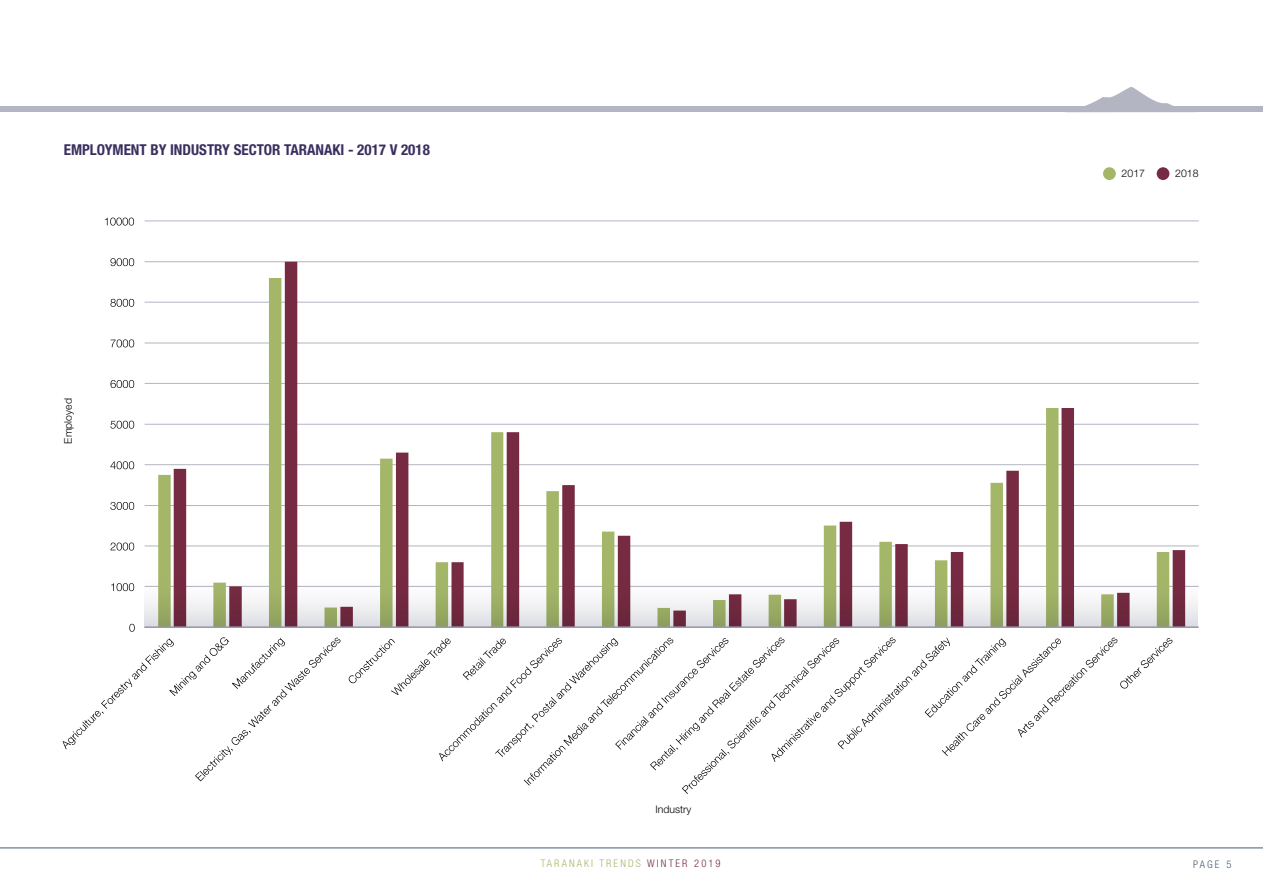
<style>
.page{position:relative;width:1263px;height:893px;background:#fff}
.page>*{position:absolute;margin:0;border:0;box-sizing:border-box;transform-origin:0 0}
.t1{font:700 condensed 15px "Helvetica Neue LT Pro";color:#3c2f60}
.t2{font:300 condensed 10.5px "Helvetica Neue LT Pro";letter-spacing:.2em;color:#a4b769}
.t3{font:300 10.5px "Helvetica Neue LT Pro";color:#000}
.t4{font:300 condensed 10.5px "Helvetica Neue";color:#475c75}
.s1{color:#772b42}
</style>
<div class="page">
<hr style="left:0;top:847px;width:1263px;height:1px;background:#475c75">
<div style="left:0;top:106px;width:1263px;height:6px;background:#b3b5c2"></div>
<svg style="left:1085px;top:87px;width:88px;height:19px"></svg>
<hr style="left:145px;top:220px;width:1054px;height:1px;background:#b3b5c2">
<hr style="left:145px;top:261px;width:1054px;height:1px;background:#b3b5c2">
<hr style="left:145px;top:302px;width:1054px;height:1px;background:#b3b5c2">
<hr style="left:145px;top:343px;width:1054px;height:1px;background:#b3b5c2">
<hr style="left:145px;top:383px;width:1054px;height:1px;background:#b3b5c2">
<hr style="left:145px;top:424px;width:1054px;height:1px;background:#b3b5c2">
<hr style="left:145px;top:464px;width:1054px;height:1px;background:#b3b5c2">
<hr style="left:145px;top:505px;width:1054px;height:1px;background:#b3b5c2">
<hr style="left:145px;top:546px;width:1054px;height:1px;background:#b3b5c2">
<hr style="left:145px;top:586px;width:1054px;height:1px;background:#b3b5c2">
<svg style="left:174px;top:262px;width:1011px;height:308px"></svg>
<svg style="left:111px;top:583px;width:23px;height:8px"></svg>
<svg style="left:110px;top:543px;width:24px;height:7px"></svg>
<svg style="left:110px;top:502px;width:24px;height:8px"></svg>
<svg style="left:110px;top:461px;width:24px;height:8px"></svg>
<svg style="left:110px;top:421px;width:24px;height:8px"></svg>
<svg style="left:111px;top:380px;width:23px;height:8px"></svg>
<svg style="left:111px;top:339px;width:23px;height:8px"></svg>
<svg style="left:110px;top:299px;width:24px;height:8px"></svg>
<svg style="left:110px;top:258px;width:24px;height:8px"></svg>
<svg style="left:105px;top:218px;width:29px;height:8px"></svg>
<svg style="left:63px;top:624px;width:278px;height:157px"></svg>
<svg style="left:348px;top:637px;width:825px;height:157px"></svg>
<hr style="left:144px;top:626px;width:1055px;height:2px;background:#b3b5c2">
<div style="left:1103px;top:167px;width:13px;height:13px;background:#a4b769;border-radius:50%"></div>
<div style="left:1157px;top:167px;width:12px;height:13px;background:#772b42;border-radius:50%"></div>
<svg style="left:145px;top:570px;width:1053px;height:57px"></svg>
<p class="t1" style="left:64px;top:140px;width:368px">EMPLOYMENT BY INDUSTRY SECTOR TARANAKI - 2017 V 2018</p>
<p class="t3" style="left:62px;top:444px;width:47px;rotate:-90deg">Employed</p>
<p class="t3" style="left:1122px;top:167px;width:25px">2017</p>
<p class="t3" style="left:1175px;top:167px;width:25px">2018</p>
<p class="t3" style="left:655px;top:803px;width:37px">Industry</p>
<p class="t2" style="left:541px;top:857px;width:181px">TARANAKI TRENDS <span class="s1">WINTER 2019</span></p>
<p class="t4" style="left:1193px;top:858px;width:40px">PAGE 5</p>
</div>
